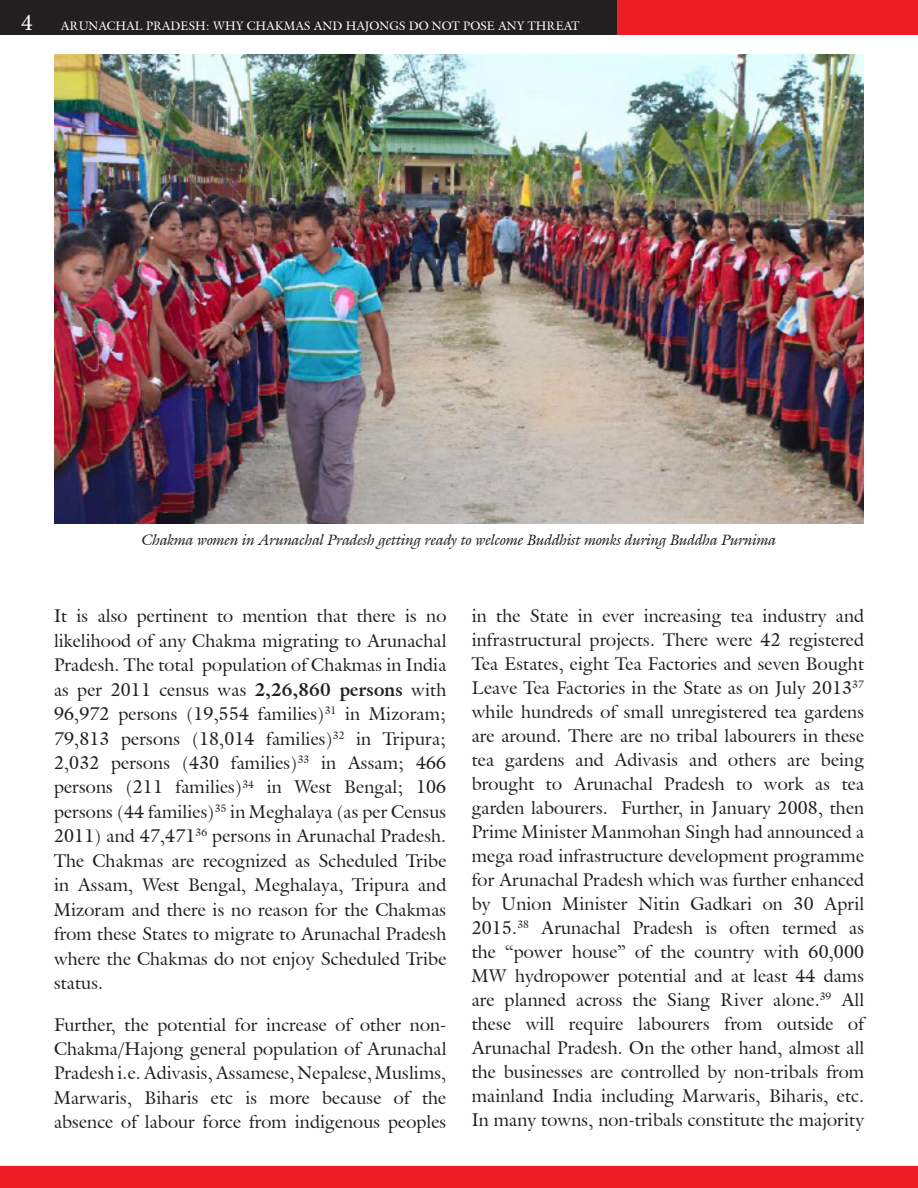
<style>
.page{position:relative;width:918px;height:1188px;background:#fff}
.page>*{position:absolute;margin:0;border:0;box-sizing:border-box;transform-origin:0 0}
.BODY_TEXT{font:18px/24px "Galliard IT Cby BT";letter-spacing:.01em;color:#231f20;text-align:justify}
.BODY_TEXT-2{font:italic 15px "Galliard IT Cby BT";color:#231f20}
.t1{font:12px "Galliard IT Cby BT";color:#fff}
.s1{font-family:"Minion Pro";font-size:24px}
.s2{font-weight:700}
</style>
<div class="page">
<div style="left:0;top:0;width:918px;height:34px;background:#ee1d23"></div>
<div style="left:0;top:1167px;width:918px;height:21px;background:#ee1d23"></div>
<div style="left:0;top:0;width:617px;height:34px;background:#231f20"></div>
<img style="left:54px;top:54px;width:810px;height:470px">
<p class="t1" style="left:21px;top:18px;width:560px"><span class="s1">4</span> ARUNACHAL PRADESH: WHY CHAKMAS AND HAJONGS DO NOT POSE ANY THREAT</p>
<p class="BODY_TEXT-2" style="left:142px;top:530px;width:636px">Chakma women in Arunachal Pradesh getting ready to welcome Buddhist monks during Buddha Purnima</p>
<p class="BODY_TEXT" style="left:54px;top:604px;width:394px;line-height:24.5px">It is also pertinent to mention that there is no likelihood of any Chakma migrating to Arunachal Pradesh. The total population of Chakmas in India as per 2011 census was <span class="s2">2,26,860 persons</span> with 96,972 persons (19,554 families)<sup>31</sup> in Mizoram; 79,813 persons (18,014 families)<sup>32</sup> in Tripura; 2,032 persons (430 families)<sup>33</sup> in Assam; 466 persons (211 families)<sup>34</sup> in West Bengal; 106 persons (44 families)<sup>35</sup> in Meghalaya (as per Census 2011) and 47,471<sup>36</sup> persons in Arunachal Pradesh.<br>The Chakmas are recognized as Scheduled Tribe in Assam, West Bengal, Meghalaya, Tripura and Mizoram and there is no reason for the Chakmas from these States to migrate to Arunachal Pradesh where the Chakmas do not enjoy Scheduled Tribe status.</p>
<p class="BODY_TEXT" style="left:54px;top:1012px;width:394px;line-height:24.5px">Further, the potential for increase of other non-Chakma/Hajong general population of Arunachal Pradesh i.e. Adivasis, Assamese, Nepalese, Muslims, Marwaris, Biharis etc is more because of the absence of labour force from indigenous peoples</p>
<p class="BODY_TEXT" style="left:472px;top:604px;width:394px">in the State in ever increasing tea industry and infrastructural projects. There were 42 registered Tea Estates, eight Tea Factories and seven Bought Leave Tea Factories in the State as on July 2013<sup>37 </sup>while hundreds of small unregistered tea gardens are around. There are no tribal labourers in these tea gardens and Adivasis and others are being brought to Arunachal Pradesh to work as tea garden labourers. Further, in January 2008, then Prime Minister Manmohan Singh had announced a mega road infrastructure development programme for Arunachal Pradesh which was further enhanced by Union Minister Nitin Gadkari on 30 April 2015.<sup>38</sup> Arunachal Pradesh is often termed as the “power house” of the country with 60,000<br>MW hydropower potential and at least 44 dams are planned across the Siang River alone.<sup>39</sup> All these will require labourers from outside of Arunachal Pradesh. On the other hand, almost all the businesses are controlled by non-tribals from mainland India including Marwaris, Biharis, etc.<br>In many towns, non-tribals constitute the majority</p>
</div>
